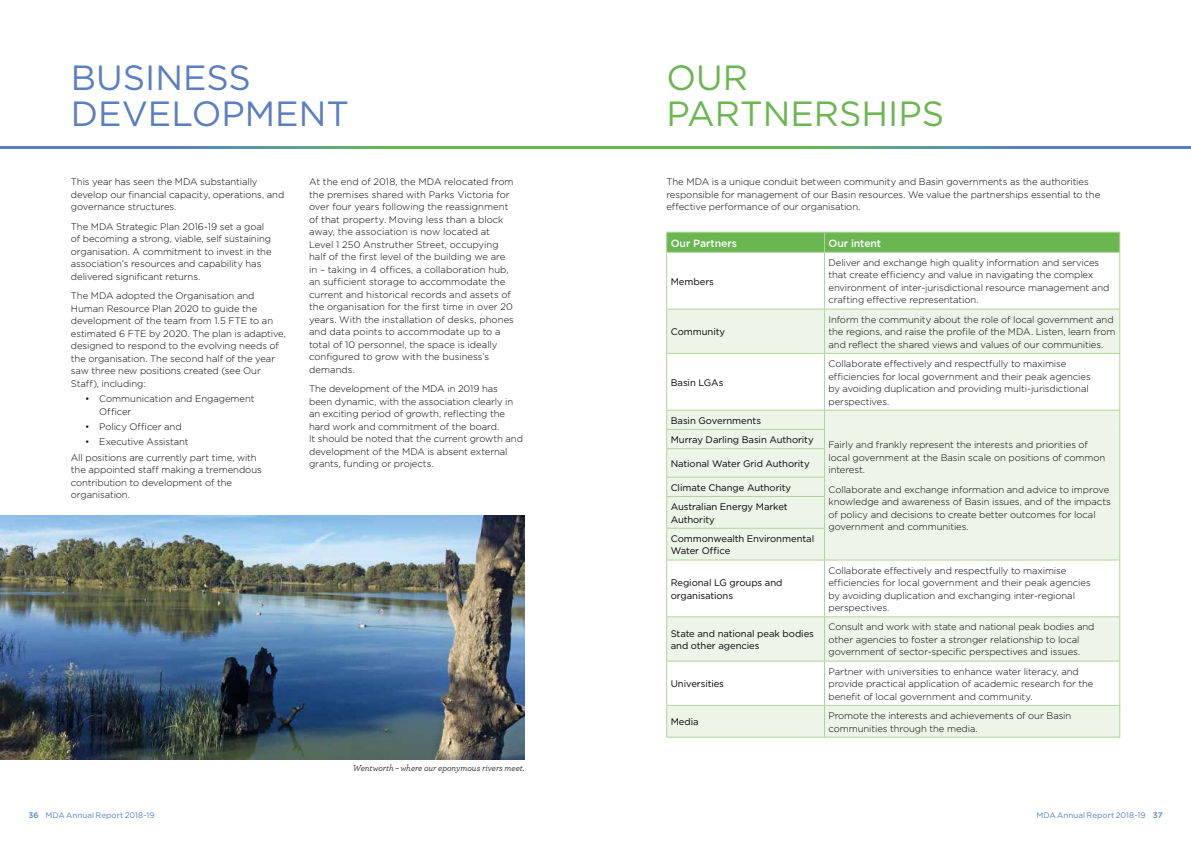
<style>
.page{position:relative;width:1191px;height:842px;background:#fff}
.page>*{position:absolute;margin:0;border:0;box-sizing:border-box;transform-origin:0 0}
.t1{font:35px/36px "Gotham";color:#5a7ebf}
.t2{font:35px/36px "Gotham";color:#6ab651}
.t3{font:500 10.5px "Gotham";letter-spacing:-.005em;color:#fff}
.t4{font:300 9.5px/12.5px "Gotham";letter-spacing:-.005em;color:#000}
.t5{font:9.5px/19.3px "Gotham";letter-spacing:-.005em;color:#000}
.t6{font:italic 9px "Archer";letter-spacing:-.01em;color:#000}
.t7{font:8px "Gotham";letter-spacing:.005em;color:#5a7ebf}
.s1{font-weight:500}
</style>
<div class="page">
<svg style="left:0;top:146px;width:595px;height:2px"></svg>
<svg style="left:595px;top:146px;width:596px;height:2px"></svg>
<img style="left:0;top:515px;width:524px;height:244px">
<svg style="left:667px;top:253px;width:452px;height:56px"></svg>
<svg style="left:667px;top:310px;width:452px;height:427px;fill:#edf5e8"></svg>
<svg style="left:667px;top:561px;width:452px;height:144px"></svg>
<svg style="left:666px;top:232px;width:454px;height:20px;background:#6eb755"></svg>
<hr style="left:666px;top:252px;width:158px;height:1px;background:#b0d49a">
<hr style="left:666px;top:253px;width:1px;height:56px;background:#b0d49a">
<hr style="left:824px;top:252px;width:296px;height:1px;background:#b0d49a">
<hr style="left:824px;top:253px;width:1px;height:56px;background:#b0d49a">
<hr style="left:1119px;top:253px;width:1px;height:56px;background:#b0d49a">
<hr style="left:666px;top:309px;width:158px;height:1px;background:#b0d49a">
<hr style="left:666px;top:309px;width:1px;height:44px;background:#b0d49a">
<hr style="left:824px;top:309px;width:296px;height:1px;background:#b0d49a">
<hr style="left:824px;top:309px;width:1px;height:44px;background:#b0d49a">
<hr style="left:1119px;top:309px;width:1px;height:44px;background:#b0d49a">
<hr style="left:666px;top:353px;width:158px;height:1px;background:#b0d49a">
<hr style="left:666px;top:354px;width:1px;height:56px;background:#b0d49a">
<hr style="left:824px;top:353px;width:296px;height:1px;background:#b0d49a">
<hr style="left:824px;top:354px;width:1px;height:56px;background:#b0d49a">
<hr style="left:1119px;top:354px;width:1px;height:56px;background:#b0d49a">
<hr style="left:666px;top:410px;width:158px;height:1px;background:#b0d49a">
<hr style="left:824px;top:410px;width:296px;height:1px;background:#b0d49a">
<svg style="left:1119px;top:410px;width:1px;height:86px"></svg>
<hr style="left:1119px;top:496px;width:1px;height:32px;background:#b0d49a">
<hr style="left:1119px;top:528px;width:1px;height:32px;background:#b0d49a">
<hr style="left:666px;top:429px;width:158px;height:1px;background:#b0d49a">
<hr style="left:666px;top:448px;width:158px;height:1px;background:#b0d49a">
<hr style="left:666px;top:477px;width:158px;height:1px;background:#b0d49a">
<svg style="left:666px;top:410px;width:1px;height:86px"></svg>
<svg style="left:824px;top:410px;width:1px;height:86px"></svg>
<hr style="left:666px;top:496px;width:158px;height:1px;background:#b0d49a">
<hr style="left:666px;top:497px;width:1px;height:31px;background:#b0d49a">
<hr style="left:824px;top:497px;width:1px;height:31px;background:#b0d49a">
<hr style="left:666px;top:528px;width:158px;height:1px;background:#b0d49a">
<hr style="left:666px;top:528px;width:1px;height:32px;background:#b0d49a">
<hr style="left:824px;top:528px;width:1px;height:32px;background:#b0d49a">
<hr style="left:666px;top:560px;width:158px;height:1px;background:#b0d49a">
<hr style="left:666px;top:560px;width:1px;height:56px;background:#b0d49a">
<hr style="left:824px;top:560px;width:296px;height:1px;background:#b0d49a">
<hr style="left:824px;top:560px;width:1px;height:56px;background:#b0d49a">
<hr style="left:1119px;top:560px;width:1px;height:56px;background:#b0d49a">
<hr style="left:666px;top:616px;width:158px;height:1px;background:#b0d49a">
<hr style="left:666px;top:617px;width:1px;height:44px;background:#b0d49a">
<hr style="left:824px;top:616px;width:296px;height:1px;background:#b0d49a">
<hr style="left:824px;top:617px;width:1px;height:44px;background:#b0d49a">
<hr style="left:1119px;top:617px;width:1px;height:44px;background:#b0d49a">
<hr style="left:666px;top:661px;width:158px;height:1px;background:#b0d49a">
<hr style="left:666px;top:661px;width:1px;height:44px;background:#b0d49a">
<hr style="left:824px;top:661px;width:296px;height:1px;background:#b0d49a">
<hr style="left:824px;top:661px;width:1px;height:44px;background:#b0d49a">
<hr style="left:1119px;top:661px;width:1px;height:44px;background:#b0d49a">
<hr style="left:666px;top:705px;width:158px;height:1px;background:#b0d49a">
<hr style="left:666px;top:706px;width:1px;height:31px;background:#b0d49a">
<hr style="left:824px;top:705px;width:296px;height:1px;background:#b0d49a">
<hr style="left:824px;top:706px;width:1px;height:31px;background:#b0d49a">
<hr style="left:1119px;top:706px;width:1px;height:31px;background:#b0d49a">
<hr style="left:666px;top:737px;width:158px;height:1px;background:#b0d49a">
<hr style="left:824px;top:737px;width:296px;height:1px;background:#b0d49a">
<h1 class="t1" style="left:71px;top:59px;width:280px">BUSINESS<br>DEVELOPMENT</h1>
<p class="t4" style="left:71px;top:175px;width:215px">This year has seen the MDA substantially develop our financial capacity, operations, and governance structures.</p>
<p class="t4" style="left:71px;top:220px;width:202px">The MDA Strategic Plan 2016-19 set a goal of becoming a strong, viable, self sustaining organisation. A commitment to invest in the association’s resources and capability has delivered significant returns.</p>
<p class="t4" style="left:71px;top:290px;width:217px">The MDA adopted the Organisation and Human Resource Plan 2020 to guide the development of the team from 1.5 FTE to an estimated 6 FTE by 2020. The plan is adaptive, designed to respond to the evolving needs of the organisation. The second half of the year saw three new positions created (see Our Staff), including:</p>
<p class="t4" style="left:99px;top:392px;width:157px;text-indent:-14px">• Communication and Engagement<br>Officer</p>
<p class="t4" style="left:85px;top:420px;width:98px">• Policy Officer and</p>
<p class="t4" style="left:71px;top:434px;width:187px;line-height:15.3px;text-indent:14px">• Executive Assistant<br>All positions are currently part time, with</p>
<p class="t4" style="left:71px;top:463px;width:192px">the appointed staff making a tremendous contribution to development of the organisation.</p>
<p class="t4" style="left:309px;top:175px;width:206px">At the end of 2018, the MDA relocated from the premises shared with Parks Victoria for over four years following the reassignment of that property. Moving less than a block away, the association is now located at Level 1 250 Anstruther Street, occupying half of the first level of the building we are in – taking in 4 offices, a collaboration hub, an sufficient storage to accommodate the current and historical records and assets of the organisation for the first time in over 20 years. With the installation of desks, phones and data points to accommodate up to a total of 10 personnel, the space is ideally configured to grow with the business’s demands.</p>
<p class="t4" style="left:309px;top:383px;width:215px">The development of the MDA in 2019 has been dynamic, with the association clearly in an exciting period of growth, reflecting the hard work and commitment of the board.<br>It should be noted that the current growth and development of the MDA is absent external grants, funding or projects.</p>
<p class="t6" style="left:353px;top:762px;width:173px">Wentworth – where our eponymous rivers meet.</p>
<h1 class="t2" style="left:666px;top:59px;width:279px">OUR<br>PARTNERSHIPS</h1>
<p class="t4" style="left:666px;top:175px;width:435px">The MDA is a unique conduit between community and Basin governments as the authorities responsible for management of our Basin resources. We value the partnerships essential to the effective performance of our organisation.</p>
<p class="t3" style="left:670px;top:237px;width:68px">Our Partners</p>
<p class="t3" style="left:828px;top:237px;width:54px">Our intent</p>
<p class="t5" style="left:670px;top:271px;width:45px">Members</p>
<p class="t4" style="left:828px;top:256px;width:282px">Deliver and exchange high quality information and services that create efficiency and value in navigating the complex environment of inter-jurisdictional resource management and crafting effective representation.</p>
<p class="t5" style="left:670px;top:322px;width:56px">Community</p>
<p class="t5" style="left:670px;top:373px;width:54px">Basin LGAs</p>
<p class="t5" style="left:670px;top:411px;width:92px">Basin Governments</p>
<p class="t5" style="left:670px;top:430px;width:144px">Murray Darling Basin Authority</p>
<p class="t5" style="left:670px;top:454px;width:141px">National Water Grid Authority</p>
<p class="t5" style="left:670px;top:478px;width:122px">Climate Change Authority<br>Australian Energy Market</p>
<p class="t5" style="left:670px;top:509px;width:145px">Authority<br>Commonwealth Environmental</p>
<p class="t5" style="left:670px;top:541px;width:61px">Water Office</p>
<p class="t5" style="left:670px;top:576px;width:113px;line-height:12.5px">Regional LG groups and organisations</p>
<p class="t4" style="left:828px;top:313px;width:288px">Inform the community about the role of local government and the regions, and raise the profile of the MDA. Listen, learn from and reflect the shared views and values of our communities.</p>
<p class="t4" style="left:828px;top:357px;width:264px">Collaborate effectively and respectfully to maximise efficiencies for local government and their peak agencies by avoiding duplication and providing multi-jurisdictional perspectives.</p>
<p class="t4" style="left:828px;top:438px;width:278px">Fairly and frankly represent the interests and priorities of local government at the Basin scale on positions of common interest.</p>
<p class="t4" style="left:828px;top:483px;width:284px">Collaborate and exchange information and advice to improve knowledge and awareness of Basin issues, and of the impacts of policy and decisions to create better outcomes for local government and communities.</p>
<p class="t4" style="left:828px;top:564px;width:264px">Collaborate effectively and respectfully to maximise efficiencies for local government and their peak agencies by avoiding duplication and exchanging inter-regional perspectives.</p>
<p class="t5" style="left:670px;top:627px;width:145px;line-height:12.5px">State and national peak bodies and other agencies</p>
<p class="t4" style="left:828px;top:621px;width:267px">Consult and work with state and national peak bodies and other agencies to foster a stronger relationship to local government of sector-specific perspectives and issues.</p>
<p class="t5" style="left:670px;top:674px;width:55px">Universities</p>
<p class="t4" style="left:828px;top:665px;width:266px">Partner with universities to enhance water literacy, and provide practical application of academic research for the benefit of local government and community.</p>
<p class="t5" style="left:670px;top:712px;width:30px">Media</p>
<p class="t4" style="left:828px;top:709px;width:244px">Promote the interests and achievements of our Basin communities through the media.</p>
<p class="t7" style="left:28px;top:811px;width:128px"><span class="s1">36</span> MDA Annual Report 2018-19</p>
<p class="t7" style="left:1036px;top:811px;width:128px">MDA Annual Report 2018-19 <span class="s1">37</span></p>
</div>
